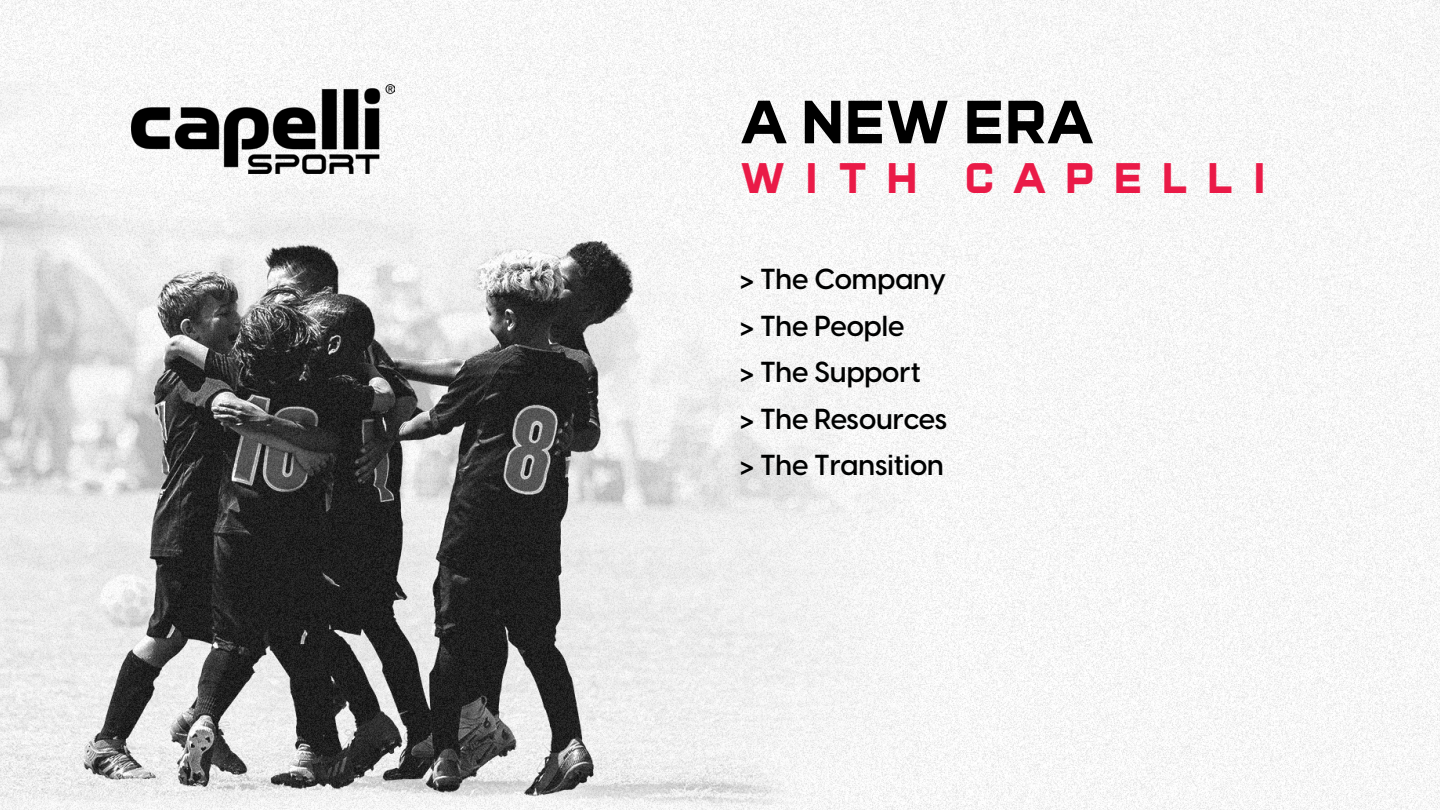
<style>
.page{position:relative;width:1440px;height:810px;background:#fff}
.page>*{position:absolute;margin:0;border:0;box-sizing:border-box;transform-origin:0 0}
.t1{font:800 53.18px "Super League";color:#000}
.t2{font:800 37.5px "Super League";letter-spacing:.5em;color:#ea1a47}
.t3{font:600 28.5px/46.5px "Visby CF";color:#000101}
</style>
<div class="page">
<img style="left:0;top:0;width:1440px;height:810px">
<img style="left:131px;top:85px;width:264px;height:89px">
<h1 class="t1" style="left:740px;top:83px;width:355px">A NEW ERA</h1>
<h2 class="t2" style="left:740px;top:150px;width:179px">WITH</h2>
<h2 class="t2" style="left:965px;top:150px;width:304px">CAPELLI</h2>
<p class="t3" style="left:740px;top:256px;width:208px">&gt; The Company &gt; The People<br>&gt; The Support<br>&gt; The Resources &gt; The Transition</p>
</div>
